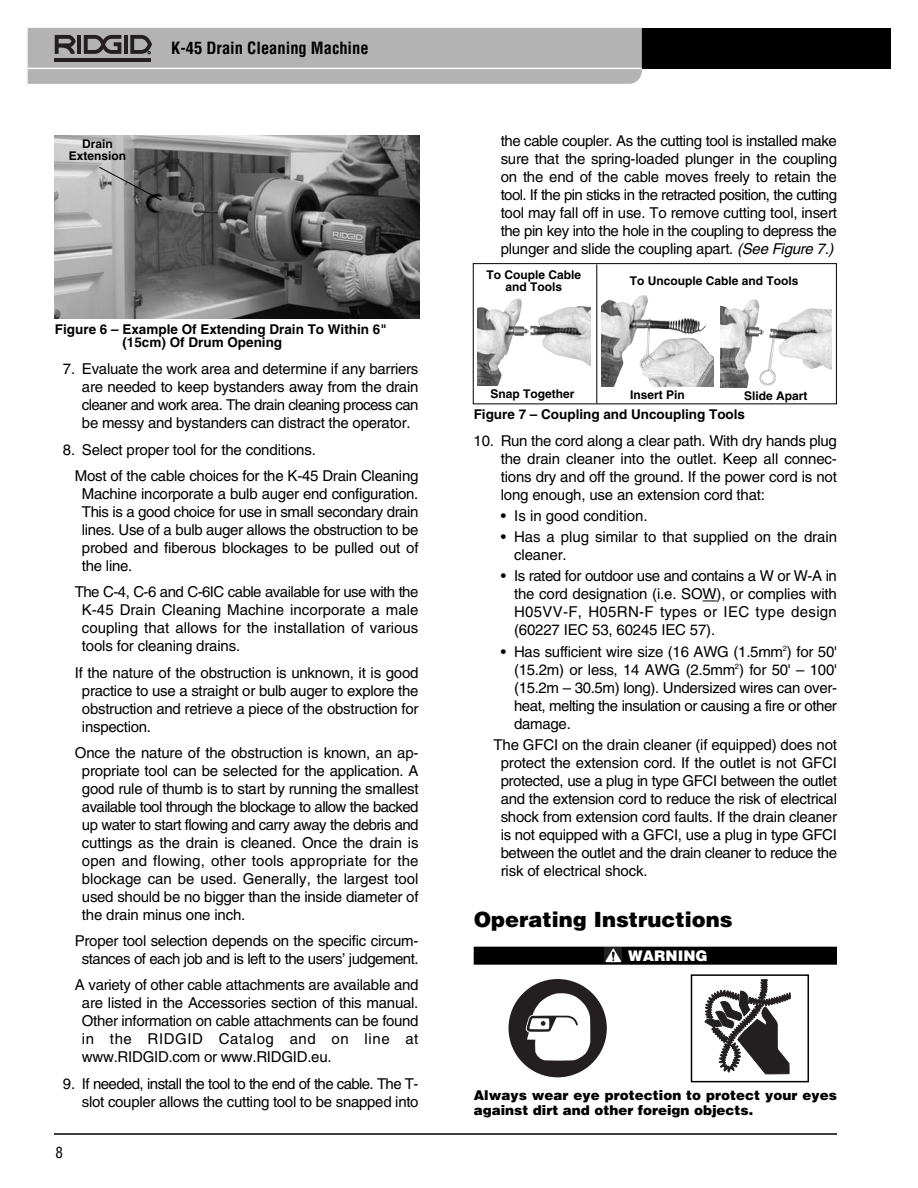
<style>
.page{position:relative;width:918px;height:1188px;background:#fff}
.page>*{position:absolute;margin:0;border:0;box-sizing:border-box;transform-origin:0 0}
.t1{font:900 21px "Helvetica";color:#000}
.t2{font:700 condensed 16.5px "Helvetica";color:#000}
.t3{font:15px/18px "Helvetica";letter-spacing:-.015em;color:#000;text-align:justify}
.t4{font:condensed 15px "Helvetica";color:#000}
.t5{font:900 14.7px "Helvetica";color:#fff}
.t6{font:700 13.5px/13.5px "Helvetica";color:#000}
.t7{font:900 13.5px/15px "Helvetica";color:#000}
.t8{font:700 12px/12px "Helvetica";color:#000;text-align:center}
.s1{font-style:italic}
</style>
<div class="page">
<hr style="left:54px;top:1133px;width:783px;height:2px;background:#000">
<svg style="left:703px;top:601px;width:14px;height:1px"></svg>
<div style="left:474px;top:947px;width:363px;height:18px;background:#000"></div>
<div style="left:604px;top:947px;width:18px;height:15px;background:#231f20"></div>
<svg style="left:605px;top:948px;width:16px;height:14px"></svg>
<div style="left:464px;top:28px;width:427px;height:41px;background:#000"></div>
<svg style="left:28px;top:28px;width:614px;height:56px;background:#afafaf"></svg>
<svg style="left:509px;top:979px;width:98px;height:98px"></svg>
<svg style="left:704px;top:979px;width:86px;height:96px"></svg>
<div style="left:691px;top:974px;width:118px;height:108px;border:2px solid #000"></div>
<div style="left:473px;top:263px;width:364px;height:141px;border:1px solid #000"></div>
<hr style="left:596px;top:264px;width:1px;height:140px;background:#000">
<img style="left:477px;top:299px;width:114px;height:87px">
<img style="left:602px;top:295px;width:111px;height:91px">
<img style="left:720px;top:299px;width:112px;height:88px">
<img style="left:55px;top:136px;width:364px;height:182px">
<svg style="left:98px;top:166px;width:65px;height:35px;background:#7e7e7e"></svg>
<p class="t8" style="left:69px;top:139px;width:59px">Drain<br>Extension</p>
<p class="t2" style="left:171px;top:41px;width:199px">K-45 Drain Cleaning Machine</p>
<p class="t6" style="left:122px;top:324px;width:266px;text-indent:-68px">Figure 6 – Example Of Extending Drain To Within 6" (15cm) Of Drum Opening</p>
<p class="t3" style="left:82px;top:361px;width:338px;text-indent:-19px">7. Evaluate the work area and determine if any barriers are needed to keep bystanders away from the drain cleaner and work area. The drain cleaning process can be messy and bystanders can distract the operator.</p>
<p class="t3" style="left:75px;top:438px;width:345px;line-height:26.1px;text-indent:-12px">8. Select proper tool for the conditions.<br>Most of the cable choices for the K-45 Drain Cleaning</p>
<p class="t3" style="left:82px;top:487px;width:338px">Machine incorporate a bulb auger end configuration.<br>This is a good choice for use in small secondary drain lines. Use of a bulb auger allows the obstruction to be probed and fiberous blockages to be pulled out of the line.</p>
<p class="t3" style="left:82px;top:585px;width:338px;text-indent:-7px">The C-4, C-6 and C-6IC cable available for use with the K-45 Drain Cleaning Machine incorporate a male coupling that allows for the installation of various tools for cleaning drains.</p>
<p class="t3" style="left:82px;top:665px;width:338px;text-indent:-7px">If the nature of the obstruction is unknown, it is good practice to use a straight or bulb auger to explore the obstruction and retrieve a piece of the obstruction for inspection.</p>
<p class="t3" style="left:82px;top:745px;width:338px;text-indent:-7px">Once the nature of the obstruction is known, an ap&shy;propriate tool can be selected for the application. A good rule of thumb is to start by running the smallest available tool through the blockage to allow the backed up water to start flowing and carry away the debris and cuttings as the drain is cleaned. Once the drain is open and flowing, other tools appropriate for the blockage can be used. Generally, the largest tool used should be no bigger than the inside diameter of the drain minus one inch.</p>
<p class="t3" style="left:75px;top:933px;width:345px;text-align:center">Proper tool selection depends on the specific circum&shy;stances of each job and is left to the users’ judgement.</p>
<p class="t3" style="left:82px;top:977px;width:338px;text-indent:-7px">A variety of other cable attachments are available and are listed in the Accessories section of this manual.<br>Other information on cable attachments can be found in the RIDGID Catalog and on line at www.RIDGID.com or www.RIDGID.eu.</p>
<p class="t3" style="left:63px;top:1076px;width:357px;text-align:right">9. If needed, install the tool to the end of the cable. The T&shy;slot coupler allows the cutting tool to be snapped into</p>
<p class="t4" style="left:56px;top:1147px;width:9px">8</p>
<p class="t3" style="left:501px;top:133px;width:338px">the cable coupler. As the cutting tool is installed make sure that the spring-loaded plunger in the coupling on the end of the cable moves freely to retain the tool. If the pin sticks in the retracted position, the cutting tool may fall off in use. To remove cutting tool, insert the pin key into the hole in the coupling to depress the plunger and slide the coupling apart. <span class="s1">(See Figure 7.)</span></p>
<p class="t8" style="left:486px;top:269px;width:96px">To Couple Cable and Tools</p>
<p class="t8" style="left:630px;top:276px;width:170px">To Uncouple Cable and Tools</p>
<p class="t8" style="left:490px;top:389px;width:85px">Snap Together</p>
<p class="t8" style="left:630px;top:389px;width:56px">Insert Pin</p>
<p class="t8" style="left:744px;top:391px;width:65px">Slide Apart</p>
<p class="t6" style="left:474px;top:409px;width:273px">Figure 7 – Coupling and Uncoupling Tools</p>
<p class="t3" style="left:501px;top:433px;width:338px;text-indent:-27px">10. Run the cord along a clear path. With dry hands plug the drain cleaner into the outlet. Keep all connec&shy;tions dry and off the ground. If the power cord is not long enough, use an extension cord that:</p>
<p class="t3" style="left:501px;top:508px;width:148px">• Is in good condition.</p>
<p class="t3" style="left:514px;top:529px;width:325px;text-indent:-13px">• Has a plug similar to that supplied on the drain cleaner.</p>
<p class="t3" style="left:514px;top:569px;width:324px;text-indent:-13px">• Is rated for outdoor use and contains a W or W-A in the cord designation (i.e. SOW), or complies with H05VV-F, H05RN-F types or IEC type design (60227 IEC 53, 60245 IEC 57).</p>
<p class="t3" style="left:514px;top:644px;width:325px;text-indent:-13px">• Has sufficient wire size (16 AWG (1.5mm<sup>2</sup>) for 50' (15.2m) or less, 14 AWG (2.5mm<sup>2</sup>) for 50' – 100' (15.2m – 30.5m) long). Undersized wires can over&shy;heat, melting the insulation or causing a fire or other damage.</p>
<p class="t3" style="left:501px;top:737px;width:338px;text-indent:-7px">The GFCI on the drain cleaner (if equipped) does not protect the extension cord. If the outlet is not GFCI protected, use a plug in type GFCI between the outlet and the extension cord to reduce the risk of electrical shock from extension cord faults. If the drain cleaner is not equipped with a GFCI, use a plug in type GFCI between the outlet and the drain cleaner to reduce the risk of electrical shock.</p>
<h1 class="t1" style="left:474px;top:912px;width:260px">Operating Instructions</h1>
<p class="t5" style="left:628px;top:950px;width:81px">WARNING</p>
<p class="t7" style="left:474px;top:1089px;width:365px">Always wear eye protection to protect your eyes against dirt and other foreign objects.</p>
</div>
